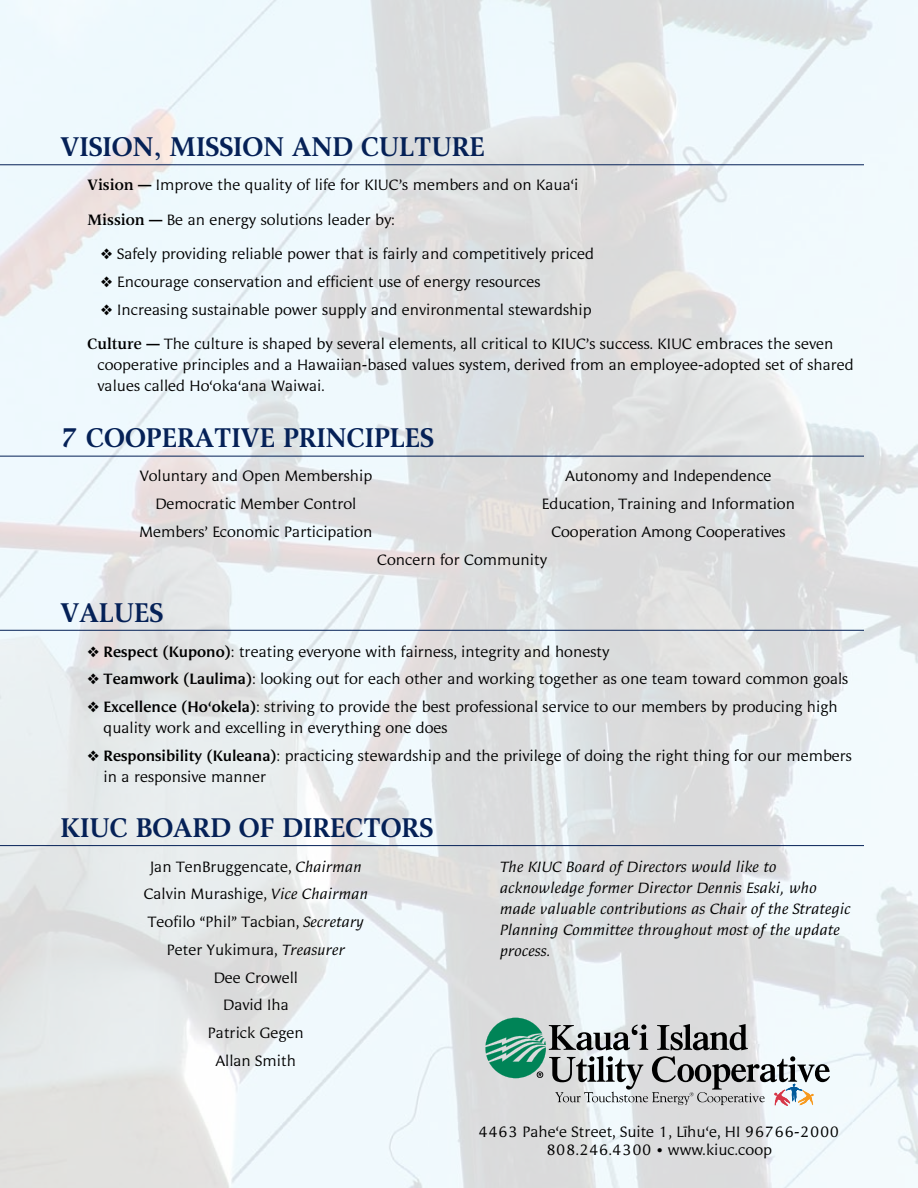
<style>
.page{position:relative;width:918px;height:1188px;background:#fff}
.page>*{position:absolute;margin:0;border:0;box-sizing:border-box;transform-origin:0 0}
.t1{font:500 27px "Alinea Serif";color:#052157}
.t2{font:15px/27.8px "Alinea Incise Normal";color:#000}
.t3{font:italic 15px/21px "Alinea Incise";color:#000}
.s1{font-family:"Alinea Serif";font-weight:500}
.s2{font-family:"Alinea Incise";font-weight:500}
.s3{font-family:"Alinea Incise";font-style:italic}
.s4{font-family:"Aktiv Grotesk"}
</style>
<div class="page">
<img style="left:0;top:0;width:918px;height:1188px">
<svg style="left:485px;top:1018px;width:345px;height:90px"></svg>
<hr style="left:0;top:164px;width:864px;height:1px;background:#052157">
<hr style="left:0;top:456px;width:864px;height:1px;background:#052157">
<hr style="left:0;top:630px;width:864px;height:1px;background:#052157">
<hr style="left:0;top:845px;width:864px;height:1px;background:#052157">
<h1 class="t1" style="left:60px;top:131px;width:426px">VISION, MISSION AND CULTURE</h1>
<p class="t2" style="left:87px;top:172px;width:492px"><span class="s1">Vision —</span> Improve the quality of life for KIUC’s members and on Kaua‘i</p>
<p class="t2" style="left:87px;top:206px;width:309px"><span class="s1">Mission —</span> Be an energy solutions leader by:</p>
<p class="t2" style="left:101px;top:241px;width:495px">❖ Safely providing reliable power that is fairly and competitively priced</p>
<p class="t2" style="left:101px;top:268px;width:441px">❖ Encourage conservation and efficient use of energy resources</p>
<p class="t2" style="left:101px;top:296px;width:492px">❖ Increasing sustainable power supply and environmental stewardship</p>
<p class="t2" style="left:97px;top:334px;width:758px;line-height:21px;text-indent:-10px"><span class="s1">Culture —</span> The culture is shaped by several elements, all critical to KIUC’s success. KIUC embraces the seven cooperative principles and a Hawaiian-based values system, derived from an employee-adopted set of shared values called Ho‘oka‘ana Waiwai.</p>
<h1 class="t1" style="left:60px;top:422px;width:375px">7 COOPERATIVE PRINCIPLES</h1>
<p class="t2" style="left:140px;top:463px;width:234px;text-align:center">Voluntary and Open Membership<br>Democratic Member Control<br>Members’ Economic Participation</p>
<p class="t2" style="left:565px;top:463px;width:208px">Autonomy and Independence</p>
<p class="t2" style="left:542px;top:490px;width:255px">Education, Training and Information</p>
<p class="t2" style="left:551px;top:518px;width:236px">Cooperation Among Cooperatives</p>
<p class="t2" style="left:377px;top:546px;width:172px">Concern for Community</p>
<h1 class="t1" style="left:60px;top:597px;width:104px">VALUES</h1>
<p class="t2" style="left:87px;top:638px;width:524px">❖ <span class="s2">Respect (Kupono)</span>: treating everyone with fairness, integrity and honesty</p>
<p class="t2" style="left:87px;top:666px;width:762px">❖ <span class="s2">Teamwork (Laulima)</span>: looking out for each other and working together as one team toward common goals</p>
<p class="t2" style="left:104px;top:697px;width:736px;line-height:21px;text-indent:-16px">❖ <span class="s2">Excellence (Ho‘okela)</span>: striving to provide the best professional service to our members by producing high quality work and excelling in everything one does</p>
<p class="t2" style="left:104px;top:746px;width:750px;line-height:21px;text-indent:-16px">❖ <span class="s2">Responsibility (Kuleana)</span>: practicing stewardship and the privilege of doing the right thing for our members in a responsive manner</p>
<h1 class="t1" style="left:60px;top:812px;width:374px">KIUC BOARD OF DIRECTORS</h1>
<p class="t2" style="left:144px;top:853px;width:226px;text-align:center">Jan TenBruggencate, <span class="s3">Chairman<br></span>Calvin Murashige, <span class="s3">Vice Chairman<br></span>Teofilo “Phil” Tacbian, <span class="s3">Secretary<br></span>Peter Yukimura, <span class="s3">Treasurer<br></span>Dee Crowell<br>David Iha<br>Patrick Gegen<br>Allan Smith</p>
<p class="t3" style="left:500px;top:856px;width:352px">The KIUC Board of Directors would like to acknowledge former Director Dennis Esaki, who made valuable contributions as Chair of the Strategic Planning Committee throughout most of the update process.</p>
<p class="t2" style="left:479px;top:1123px;width:363px;line-height:18px;text-align:center">4463 Pahe‘e Street, Suite 1, L<span class="s4">ī</span>hu‘e, HI 96766-2000<br>808.246.4300 • www.kiuc.coop</p>
</div>
